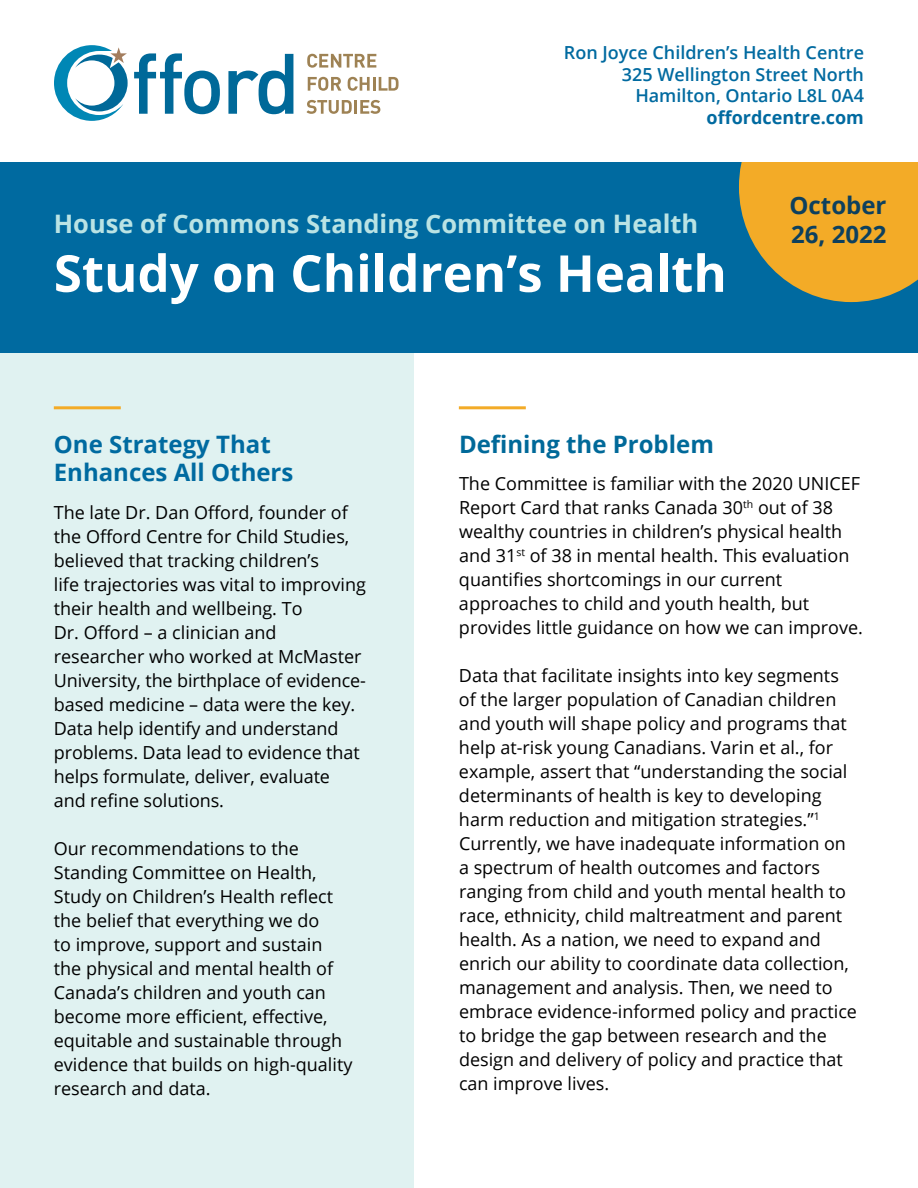
<style>
.page{position:relative;width:918px;height:1188px;background:#fff}
.page>*{position:absolute;margin:0;border:0;box-sizing:border-box;transform-origin:0 0}
.t1{font:700 51px "Open Sans";color:#fff}
.t2{font:700 25.5px "Open Sans";color:#bae3e4}
.t3{font:700 24px/28.8px "Open Sans";color:#006aa0}
.t4{font:700 24px "Open Sans";color:#006999}
.t5{font:700 24px/28.8px "Open Sans";color:#0d405e}
.t6{font:18px/24px "Open Sans";color:#000}
.t7{font:600 18px/21.6px "Open Sans";color:#006aa0;text-align:right}
.t8{font:700 18px "Open Sans";color:#006aa0}
</style>
<div class="page">
<div style="left:0;top:334px;width:414px;height:854px;background:#e0f2f1"></div>
<div style="left:0;top:162px;width:918px;height:191px;background:#006aa0"></div>
<svg style="left:739px;top:162px;width:179px;height:140px;background:#d3a236"></svg>
<hr style="left:459px;top:406px;width:67px;height:3px;background:#f3ab27">
<hr style="left:54px;top:406px;width:67px;height:3px;background:#f3ab27">
<svg style="left:134px;top:53px;width:86px;height:61px"></svg>
<svg style="left:228px;top:54px;width:65px;height:60px"></svg>
<svg style="left:54px;top:45px;width:74px;height:76px"></svg>
<svg style="left:307px;top:54px;width:69px;height:14px"></svg>
<svg style="left:308px;top:77px;width:33px;height:14px"></svg>
<svg style="left:348px;top:77px;width:51px;height:14px"></svg>
<svg style="left:306px;top:100px;width:46px;height:14px"></svg>
<hr style="left:354px;top:100px;width:3px;height:14px;background:#9e8254">
<svg style="left:360px;top:100px;width:20px;height:14px"></svg>
<p class="t7" style="left:564px;top:41px;width:302px">Ron Joyce Children’s Health Centre<br>325 Wellington Street North<br>Hamilton, Ontario L8L 0A4</p>
<p class="t8" style="left:707px;top:104px;width:159px">offordcentre.com</p>
<h2 class="t2" style="left:54px;top:206px;width:646px">House of Commons Standing Committee on Health</h2>
<h1 class="t1" style="left:54px;top:237px;width:675px">Study on Children’s Health</h1>
<h3 class="t5" style="left:790px;top:191px;width:99px">October<br>26, 2022</h3>
<h3 class="t3" style="left:54px;top:429px;width:241px">One Strategy That<br>Enhances All Others</h3>
<p class="t6" style="left:54px;top:500px;width:314px">The late Dr. Dan Offord, founder of the Offord Centre for Child Studies, believed that tracking children’s<br>life trajectories was vital to improving their health and wellbeing. To<br>Dr. Offord – a clinician and researcher who worked at McMaster University, the birthplace of evidence&shy;based medicine – data were the key.<br>Data help identify and understand problems. Data lead to evidence that helps formulate, deliver, evaluate and refine solutions.</p>
<p class="t6" style="left:54px;top:836px;width:300px">Our recommendations to the<br>Standing Committee on Health,<br>Study on Children’s Health reflect the belief that everything we do<br>to improve, support and sustain the physical and mental health of<br>Canada’s children and youth can become more efficient, effective, equitable and sustainable through evidence that builds on high-quality research and data.</p>
<h3 class="t4" style="left:459px;top:427px;width:256px">Defining the Problem</h3>
<p class="t6" style="left:459px;top:471px;width:406px">The Committee is familiar with the 2020 UNICEF Report Card that ranks Canada 30<sup>th</sup> out of 38 wealthy countries in children’s physical health and 31<sup>st</sup> of 38 in mental health. This evaluation quantifies shortcomings in our current approaches to child and youth health, but provides little guidance on how we can improve.</p>
<p class="t6" style="left:459px;top:663px;width:400px">Data that facilitate insights into key segments of the larger population of Canadian children and youth will shape policy and programs that help at-risk young Canadians. Varin et al., for example, assert that “understanding the social determinants of health is key to developing harm reduction and mitigation strategies.”<sup>1<br></sup>Currently, we have inadequate information on a spectrum of health outcomes and factors ranging from child and youth mental health to race, ethnicity, child maltreatment and parent health. As a nation, we need to expand and enrich our ability to coordinate data collection, management and analysis. Then, we need to embrace evidence-informed policy and practice to bridge the gap between research and the design and delivery of policy and practice that can improve lives.</p>
</div>
